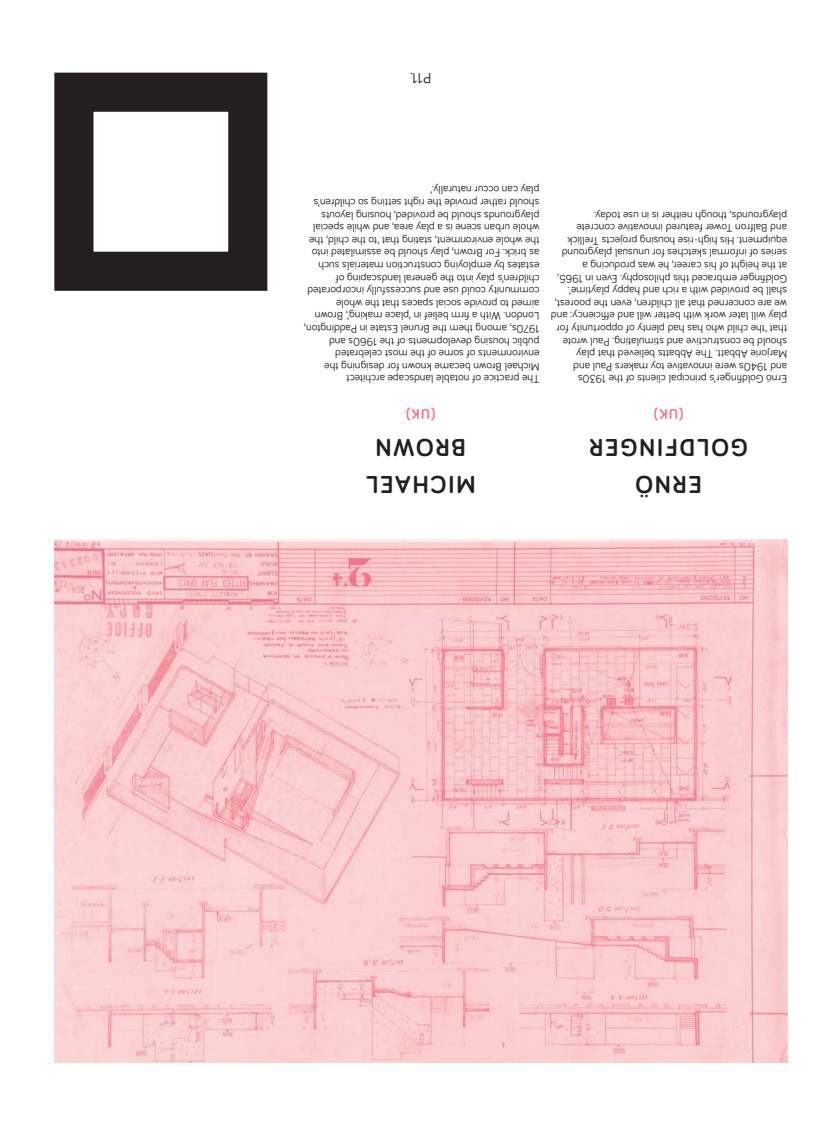
<style>
.page{position:relative;width:840px;height:1126px;background:#fff}
.page>*{position:absolute;margin:0;border:0;box-sizing:border-box;transform-origin:0 0}
.t1{font:700 25.2px/37.8px "Bariol";letter-spacing:.075em;color:#231f20;text-align:center}
.t2{font:15.15px "Bariol";color:#231f20}
.t3{font:700 14.7px "Bariol";color:#f27388}
.t4{font:11.4px/12.6px "Bariol";color:#231f20}
</style>
<div class="page">
<img style="left:55px;top:539px;width:732px;height:523px">
<div style="left:54px;top:73px;width:213px;height:218px;border:39px solid #231f20"></div>
<h2 class="t2" style="left:432px;top:83px;width:23px;rotate:-180deg">P11.</h2>
<p class="t4" style="left:539px;top:385px;width:237px;rotate:-180deg">The practice of notable landscape architect<br>Michael Brown became known for designing the environments of some of the most celebrated<br>public housing developments of the 1960s and 1970s, among them the Brunel Estate in Paddington, London. With a firm belief in ‘place making’, Brown aimed to provide social spaces that the whole community could use and successfully incorporated children’s play into the general landscaping of estates by employing construction materials such<br>as brick. For Brown, play should be assimilated into the whole environment, stating that ‘to the child, the whole urban scene is a play area, and while special playgrounds should be provided, housing layouts should rather provide the right setting so children’s play can occur naturally.’</p>
<p class="t3" style="left:436px;top:423px;width:31px;rotate:-180deg">(UK)</p>
<h1 class="t1" style="left:476px;top:504px;width:111px;rotate:-180deg">MICHAEL<br>BROWN</h1>
<p class="t4" style="left:787px;top:385px;width:238px;rotate:-180deg">Ernö Goldfinger’s principal clients of the 1930s<br>and 1940s were innovative toy makers Paul and Marjorie Abbatt. The Abbatts believed that play should be constructive and stimulating. Paul wrote that ‘the child who has had plenty of opportunity for play will later work with better will and efficiency: and we are concerned that all children, even the poorest, shall be provided with a rich and happy playtime’.<br>Goldfinger embraced this philosophy. Even in 1965, at the height of his career, he was producing a<br>series of informal sketches for unusual playground equipment. His high-rise housing projects Trellick and Balfron Tower featured innovative concrete playgrounds, though neither is in use today.</p>
<p class="t3" style="left:683px;top:423px;width:31px;rotate:-180deg">(UK)</p>
<h1 class="t1" style="left:748px;top:504px;width:160px;rotate:-180deg">ERNÖ<br>GOLDFINGER</h1>
</div>
